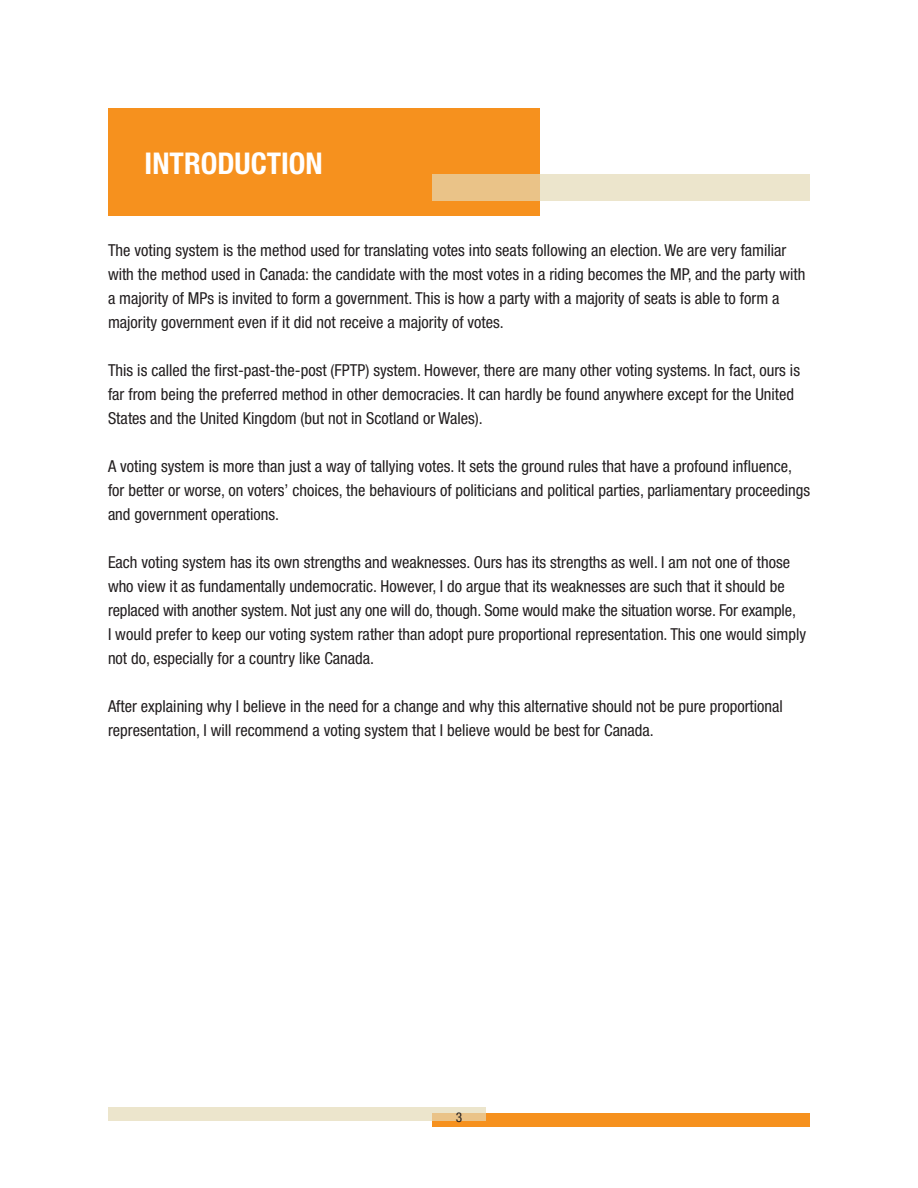
<style>
.page{position:relative;width:918px;height:1188px;background:#fff}
.page>*{position:absolute;margin:0;border:0;box-sizing:border-box;transform-origin:0 0}
.t1{font:700 condensed 30px "Helvetica Neue";color:#fff}
.t2{font:condensed 16.5px/24px "Helvetica Neue";color:#231f20}
.t3{font:condensed 13.5px "Helvetica Neue";color:#231f20}
</style>
<div class="page">
<div style="left:432px;top:1114px;width:378px;height:13px;background:#f6911e"></div>
<svg style="left:108px;top:1107px;width:378px;height:13px;fill:#ece5cc"></svg>
<div style="left:108px;top:108px;width:432px;height:108px;background:#f6911e"></div>
<svg style="left:432px;top:174px;width:378px;height:27px;fill:#ece5cc"></svg>
<p class="t1" style="left:145px;top:145px;width:180px">INTRODUCTION</p>
<p class="t2" style="left:108px;top:238px;width:699px">The voting system is the method used for translating votes into seats following an election. We are very familiar with the method used in Canada: the candidate with the most votes in a riding becomes the MP, and the party with a majority of MPs is invited to form a government. This is how a party with a majority of seats is able to form a majority government even if it did not receive a majority of votes.</p>
<p class="t2" style="left:108px;top:358px;width:694px">This is called the first-past-the-post (FPTP) system. However, there are many other voting systems. In fact, ours is far from being the preferred method in other democracies. It can hardly be found anywhere except for the United<br>States and the United Kingdom (but not in Scotland or Wales).</p>
<p class="t2" style="left:108px;top:454px;width:704px">A voting system is more than just a way of tallying votes. It sets the ground rules that have a profound influence, for better or worse, on voters’ choices, the behaviours of politicians and political parties, parliamentary proceedings and government operations.</p>
<p class="t2" style="left:108px;top:550px;width:689px">Each voting system has its own strengths and weaknesses. Ours has its strengths as well. I am not one of those who view it as fundamentally undemocratic. However, I do argue that its weaknesses are such that it should be replaced with another system. Not just any one will do, though. Some would make the situation worse. For example,</p>
<p class="t2" style="left:108px;top:622px;width:700px">I would prefer to keep our voting system rather than adopt pure proportional representation. This one would simply not do, especially for a country like Canada.</p>
<p class="t2" style="left:108px;top:694px;width:676px">After explaining why I believe in the need for a change and why this alternative should not be pure proportional representation, I will recommend a voting system that I believe would be best for Canada.</p>
<p class="t3" style="left:456px;top:1110px;width:8px">3</p>
</div>
